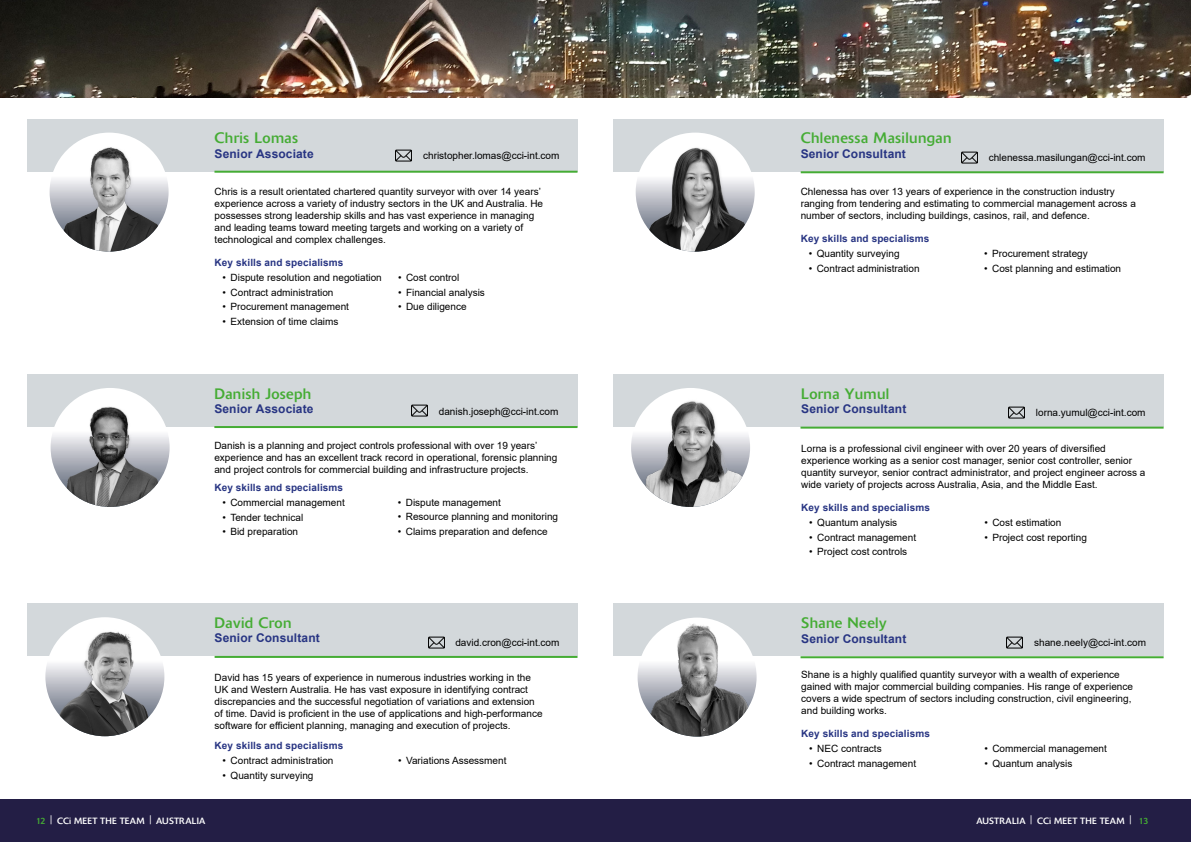
<style>
.page{position:relative;width:1191px;height:842px;background:#fff}
.page>*{position:absolute;margin:0;border:0;box-sizing:border-box;transform-origin:0 0}
.t1{font:15px "Delta";letter-spacing:.025em;color:#45ac34}
.t2{font:700 12px "Arial";letter-spacing:.01em;color:#283583}
.t3{font:10px/12px "Arial";color:#000}
.t4{font:700 10px "Arial";letter-spacing:.01em;color:#283583}
.t5{font:9px "Delta";letter-spacing:.02em;color:#fff}
.s1{color:#45ac34}
</style>
<div class="page">
<div style="left:0;top:799px;width:1191px;height:43px;background:#231e45"></div>
<img style="left:0;top:0;width:1191px;height:98px">
<div style="left:27px;top:119px;width:550px;height:52px;background:#d3d8db"></div>
<hr style="left:214px;top:171px;width:363px;height:2px;background:#45ac34">
<img style="left:396px;top:149px;width:16px;height:13px">
<img style="left:50px;top:133px;width:119px;height:119px">
<div style="left:613px;top:119px;width:550px;height:52px;background:#d3d8db"></div>
<hr style="left:800px;top:171px;width:363px;height:2px;background:#45ac34">
<img style="left:961px;top:151px;width:16px;height:13px">
<img style="left:635px;top:133px;width:119px;height:119px;border-radius:58px">
<div style="left:27px;top:374px;width:550px;height:53px;background:#d3d8db"></div>
<hr style="left:214px;top:426px;width:363px;height:2px;background:#45ac34">
<img style="left:411px;top:404px;width:16px;height:13px">
<img style="left:51px;top:395px;width:119px;height:112px">
<div style="left:613px;top:374px;width:550px;height:53px;background:#d3d8db"></div>
<img style="left:1008px;top:406px;width:16px;height:13px">
<hr style="left:800px;top:427px;width:363px;height:2px;background:#45ac34">
<img style="left:631px;top:388px;width:119px;height:119px;border-radius:59px">
<div style="left:27px;top:603px;width:550px;height:53px;background:#d3d8db"></div>
<hr style="left:215px;top:656px;width:362px;height:2px;background:#45ac34">
<img style="left:428px;top:636px;width:16px;height:13px">
<img style="left:45px;top:617px;width:119px;height:119px;border-radius:59px">
<div style="left:613px;top:603px;width:550px;height:53px;background:#d3d8db"></div>
<hr style="left:800px;top:656px;width:363px;height:2px;background:#45ac34">
<img style="left:1006px;top:636px;width:16px;height:13px">
<img style="left:637px;top:618px;width:119px;height:118px;border-radius:59px">
<h1 class="t1" style="left:215px;top:129px;width:85px">Chris Lomas</h1>
<p class="t2" style="left:215px;top:145px;width:101px">Senior Associate</p>
<p class="t3" style="left:215px;top:185px;width:330px">Chris is a result orientated chartered quantity surveyor with over 14 years’ experience across a variety of industry sectors in the UK and Australia. He possesses strong leadership skills and has vast experience in managing and leading teams toward meeting targets and working on a variety of technological and complex challenges.</p>
<p class="t4" style="left:215px;top:255px;width:130px">Key skills and specialisms</p>
<p class="t3" style="left:223px;top:271px;width:161px">• Dispute resolution and negotiation</p>
<p class="t3" style="left:223px;top:286px;width:112px">• Contract administration</p>
<p class="t3" style="left:223px;top:301px;width:128px">• Procurement management</p>
<p class="t3" style="left:223px;top:316px;width:117px">• Extension of time claims</p>
<p class="t3" style="left:423px;top:150px;width:138px">christopher.lomas@cci-int.com</p>
<p class="t3" style="left:398px;top:271px;width:63px">• Cost control</p>
<p class="t3" style="left:398px;top:286px;width:88px">• Financial analysis</p>
<p class="t3" style="left:398px;top:301px;width:70px">• Due diligence</p>
<h1 class="t1" style="left:214px;top:384px;width:98px">Danish Joseph</h1>
<p class="t2" style="left:214px;top:400px;width:101px">Senior Associate</p>
<p class="t3" style="left:214px;top:440px;width:344px">Danish is a planning and project controls professional with over 19 years’ experience and has an excellent track record in operational, forensic planning and project controls for commercial building and infrastructure projects.</p>
<p class="t4" style="left:214px;top:480px;width:130px">Key skills and specialisms</p>
<p class="t3" style="left:222px;top:496px;width:124px">• Commercial management</p>
<p class="t3" style="left:222px;top:511px;width:82px">• Tender technical</p>
<p class="t3" style="left:222px;top:526px;width:77px">• Bid preparation</p>
<p class="t3" style="left:439px;top:405px;width:121px">danish.joseph@cci-int.com</p>
<p class="t3" style="left:398px;top:496px;width:105px">• Dispute management</p>
<p class="t3" style="left:398px;top:511px;width:162px">• Resource planning and monitoring</p>
<p class="t3" style="left:398px;top:526px;width:151px">• Claims preparation and defence</p>
<h1 class="t1" style="left:215px;top:614px;width:78px">David Cron</h1>
<p class="t2" style="left:215px;top:629px;width:107px">Senior Consultant</p>
<p class="t3" style="left:215px;top:671px;width:329px">David has 15 years of experience in numerous industries working in the UK and Western Australia. He has vast exposure in identifying contract discrepancies and the successful negotiation of variations and extension of time. David is proficient in the use of applications and high-performance software for efficient planning, managing and execution of projects.</p>
<p class="t4" style="left:215px;top:739px;width:130px">Key skills and specialisms</p>
<p class="t3" style="left:223px;top:755px;width:112px">• Contract administration</p>
<p class="t3" style="left:223px;top:769px;width:92px">• Quantity surveying</p>
<p class="t3" style="left:455px;top:636px;width:106px">david.cron@cci-int.com</p>
<p class="t3" style="left:398px;top:755px;width:110px">• Variations Assessment</p>
<h1 class="t1" style="left:800px;top:129px;width:152px">Chlenessa Masilungan</h1>
<p class="t2" style="left:800px;top:145px;width:107px">Senior Consultant</p>
<p class="t3" style="left:800px;top:185px;width:337px">Chlenessa has over 13 years of experience in the construction industry ranging from tendering and estimating to commercial management across a number of sectors, including buildings, casinos, rail, and defence.</p>
<p class="t4" style="left:800px;top:231px;width:130px">Key skills and specialisms</p>
<p class="t3" style="left:808px;top:247px;width:92px">• Quantity surveying</p>
<p class="t3" style="left:808px;top:262px;width:112px">• Contract administration</p>
<p class="t3" style="left:988px;top:152px;width:158px">chlenessa.masilungan@cci-int.com</p>
<p class="t3" style="left:984px;top:247px;width:105px">• Procurement strategy</p>
<p class="t3" style="left:984px;top:262px;width:138px">• Cost planning and estimation</p>
<h1 class="t1" style="left:801px;top:384px;width:90px">Lorna Yumul</h1>
<p class="t2" style="left:801px;top:400px;width:107px">Senior Consultant</p>
<p class="t3" style="left:801px;top:442px;width:346px">Lorna is a professional civil engineer with over 20 years of diversified experience working as a senior cost manager, senior cost controller, senior quantity surveyor, senior contract administrator, and project engineer across a wide variety of projects across Australia, Asia, and the Middle East.</p>
<p class="t4" style="left:801px;top:500px;width:130px">Key skills and specialisms</p>
<p class="t3" style="left:809px;top:516px;width:90px">• Quantum analysis</p>
<p class="t3" style="left:809px;top:531px;width:108px">• Contract management</p>
<p class="t3" style="left:809px;top:546px;width:100px">• Project cost controls</p>
<p class="t3" style="left:1036px;top:407px;width:111px">lorna.yumul@cci-int.com</p>
<p class="t3" style="left:984px;top:516px;width:78px">• Cost estimation</p>
<p class="t3" style="left:984px;top:531px;width:104px">• Project cost reporting</p>
<h1 class="t1" style="left:801px;top:614px;width:87px">Shane Neely</h1>
<p class="t2" style="left:801px;top:630px;width:107px">Senior Consultant</p>
<p class="t3" style="left:801px;top:668px;width:333px">Shane is a highly qualified quantity surveyor with a wealth of experience gained with major commercial building companies. His range of experience covers a wide spectrum of sectors including construction, civil engineering, and building works.</p>
<p class="t4" style="left:801px;top:726px;width:130px">Key skills and specialisms</p>
<p class="t3" style="left:809px;top:742px;width:74px">• NEC contracts</p>
<p class="t3" style="left:809px;top:757px;width:108px">• Contract management</p>
<p class="t3" style="left:1034px;top:636px;width:113px">shane.neely@cci-int.com</p>
<p class="t3" style="left:984px;top:742px;width:124px">• Commercial management</p>
<p class="t3" style="left:984px;top:757px;width:90px">• Quantum analysis</p>
<p class="t5" style="left:36px;top:815px;width:169px"><span class="s1">12</span> | CCi MEET THE TEAM | Australia</p>
<p class="t5" style="left:1030px;top:815px;width:120px">| CCi MEET THE TEAM | <span class="s1">13</span></p>
<p class="t5" style="left:976px;top:815px;width:48px">Australia</p>
</div>
